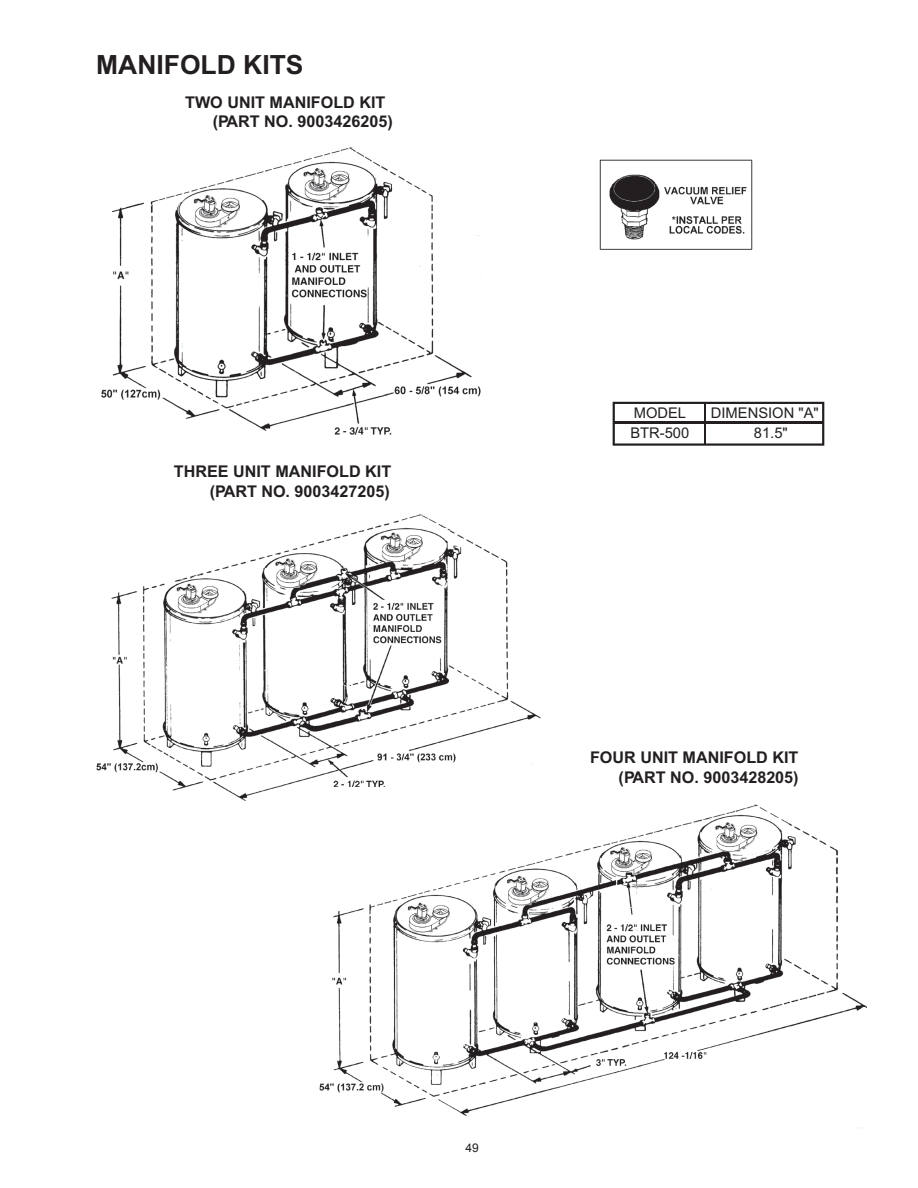
<style>
.page{position:relative;width:918px;height:1188px;background:#fff}
.page>*{position:absolute;margin:0;border:0;box-sizing:border-box;transform-origin:0 0}
.t1{font:700 26.4px "Arial";color:#231f20}
.t2{font:700 16.2px/19.4px "Arial";color:#231f20;text-align:right}
.t3{font:14.7px "Arial";color:#231f20}
.t4{font:12px "Arial";color:#231f20}
</style>
<div class="page">
<img style="left:96px;top:514px;width:445px;height:287px">
<img style="left:313px;top:788px;width:554px;height:340px">
<img style="left:101px;top:147px;width:380px;height:288px">
<img style="left:599px;top:159px;width:154px;height:91px">
<svg style="left:613px;top:402px;width:211px;height:44px"></svg>
<hr style="left:614px;top:421px;width:209px;height:3px;background:#231f20">
<h1 class="t1" style="left:96px;top:48px;width:209px">MANIFOLD KITS</h1>
<p class="t2" style="left:213px;top:93px;width:182px;text-align:left;text-indent:-28px">TWO UNIT MANIFOLD KIT (PART NO. 9003426205)</p>
<p class="t2" style="left:174px;top:463px;width:219px">THREE UNIT MANIFOLD KIT (PART NO. 9003427205)</p>
<p class="t3" style="left:634px;top:403px;width:54px">MODEL</p>
<p class="t3" style="left:711px;top:403px;width:109px">DIMENSION "A"</p>
<p class="t3" style="left:630px;top:423px;width:60px">BTR-500</p>
<p class="t3" style="left:754px;top:423px;width:35px">81.5"</p>
<p class="t2" style="left:590px;top:748px;width:210px">FOUR UNIT MANIFOLD KIT (PART NO. 9003428205)</p>
<p class="t4" style="left:465px;top:1140px;width:15px">49</p>
</div>
